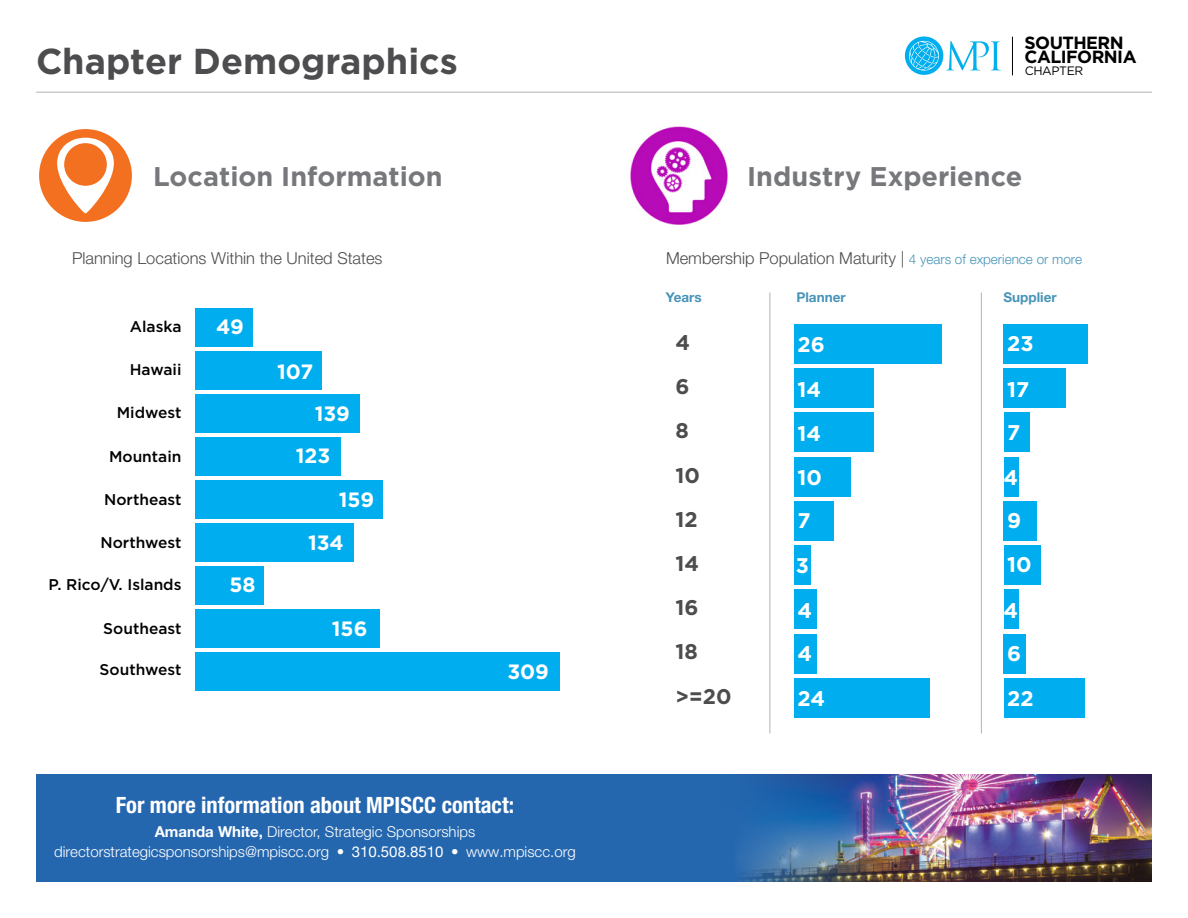
<style>
.page{position:relative;width:1188px;height:918px;background:#fff}
.page>*{position:absolute;margin:0;border:0;box-sizing:border-box;transform-origin:0 0}
.t1{font:700 36px "Gotham";color:#4d4d4f}
.t2{font:700 27px "Gotham";color:#77787b}
.t3{font:700 condensed 22.5px "Helvetica Neue LT Std";color:#fff}
.t4{font:700 21.3px/44px "Gotham";color:#fff}
.t5{font:700 21.3px/44.2px "Gotham";color:#4d4d4f}
.t6{font:700 20.7px "Gotham";color:#fff}
.t7{font:700 17.7px/14.4px "Gotham";letter-spacing:-.03em;color:#000}
.t8{font:300 16.5px "Helvetica Neue LT Std";color:#4d4d4f}
.t9{font:500 15.6px "Gotham";color:#000}
.t10{font:300 15px/19.8px "Helvetica Neue LT Std";color:#fff;text-align:center}
.t11{font:700 13.5px "Helvetica Neue LT Std";color:#4694b8}
.t12{font:12.15px "Gotham";letter-spacing:-.03em;color:#000}
.s1{font-size:13.5px;color:#4694b8}
.s2{font-family:"Helvetica Neue";font-weight:700}
.s3{font-weight:700}
.s4{font-family:"Helvetica Neue";font-weight:400}
</style>
<div class="page">
<div style="left:36px;top:774px;width:1116px;height:108px;background:#2567af"></div>
<img style="left:740px;top:774px;width:412px;height:108px">
<svg style="left:905px;top:36px;width:96px;height:39px"></svg>
<hr style="left:1012px;top:37px;width:1px;height:38px;background:#000">
<hr style="left:36px;top:92px;width:1116px;height:1px;background:#b1b4b6">
<div style="left:195px;top:653px;width:365px;height:38px;background:#00aeef"></div>
<div style="left:195px;top:609px;width:185px;height:39px;background:#00aeef"></div>
<div style="left:195px;top:566px;width:69px;height:39px;background:#00aeef"></div>
<div style="left:195px;top:523px;width:159px;height:39px;background:#00aeef"></div>
<div style="left:195px;top:480px;width:188px;height:39px;background:#00aeef"></div>
<div style="left:195px;top:437px;width:146px;height:39px;background:#00aeef"></div>
<div style="left:195px;top:394px;width:164px;height:39px;background:#00aeef"></div>
<div style="left:195px;top:351px;width:127px;height:39px;background:#00aeef"></div>
<div style="left:195px;top:308px;width:58px;height:38px;background:#00aeef"></div>
<div style="left:39px;top:129px;width:93px;height:93px;background:#f37021;border-radius:50%"></div>
<svg style="left:57px;top:138px;width:57px;height:75px"></svg>
<img style="left:630px;top:127px;width:98px;height:97px">
<div style="left:794px;top:678px;width:136px;height:40px;background:#00aeef"></div>
<div style="left:794px;top:634px;width:23px;height:40px;background:#00aeef"></div>
<div style="left:794px;top:589px;width:23px;height:40px;background:#00aeef"></div>
<div style="left:794px;top:545px;width:17px;height:40px;background:#00aeef"></div>
<div style="left:794px;top:501px;width:40px;height:40px;background:#00aeef"></div>
<div style="left:794px;top:457px;width:57px;height:40px;background:#00aeef"></div>
<div style="left:794px;top:412px;width:79px;height:40px;background:#00aeef"></div>
<div style="left:794px;top:368px;width:79px;height:40px;background:#00aeef"></div>
<div style="left:794px;top:324px;width:147px;height:40px;background:#00aeef"></div>
<div style="left:1004px;top:678px;width:81px;height:40px;background:#00aeef"></div>
<div style="left:1004px;top:634px;width:22px;height:40px;background:#00aeef"></div>
<div style="left:1004px;top:589px;width:14px;height:40px;background:#00aeef"></div>
<div style="left:1004px;top:545px;width:36px;height:40px;background:#00aeef"></div>
<div style="left:1004px;top:501px;width:33px;height:40px;background:#00aeef"></div>
<div style="left:1004px;top:457px;width:14px;height:40px;background:#00aeef"></div>
<div style="left:1004px;top:412px;width:25px;height:40px;background:#00aeef"></div>
<div style="left:1004px;top:368px;width:62px;height:40px;background:#00aeef"></div>
<div style="left:1004px;top:324px;width:84px;height:40px;background:#00aeef"></div>
<hr style="left:981px;top:292px;width:1px;height:442px;background:#b1b4b6">
<hr style="left:770px;top:292px;width:1px;height:442px;background:#b1b4b6">
<h1 class="t1" style="left:36px;top:37px;width:424px">Chapter Demographics</h1>
<p class="t7" style="left:1025px;top:35px;width:114px">SOUTHERN<br>CALIFORNIA</p>
<p class="t12" style="left:1025px;top:63px;width:60px">CHAPTER</p>
<h2 class="t2" style="left:153px;top:159px;width:291px">Location Information</h2>
<h2 class="t2" style="left:747px;top:159px;width:277px">Industry Experience</h2>
<p class="t8" style="left:72px;top:248px;width:312px">Planning Locations Within the United States</p>
<p class="t8" style="left:666px;top:248px;width:418px">Membership Population Maturity | <span class="s1">4 years of experience or more</span></p>
<p class="t11" style="left:666px;top:289px;width:37px">Years</p>
<p class="t11" style="left:796px;top:289px;width:51px">Planner</p>
<p class="t11" style="left:1003px;top:289px;width:55px">Supplier</p>
<p class="t9" style="left:130px;top:316px;width:53px">Alaska</p>
<h3 class="t6" style="left:216px;top:313px;width:29px">49</h3>
<p class="t9" style="left:130px;top:360px;width:53px">Hawaii</p>
<p class="t9" style="left:117px;top:403px;width:66px">Midwest</p>
<p class="t9" style="left:109px;top:446px;width:74px">Mountain</p>
<p class="t9" style="left:104px;top:489px;width:79px">Northeast</p>
<p class="t9" style="left:101px;top:533px;width:82px">Northwest</p>
<p class="t9" style="left:49px;top:575px;width:134px">P. Rico/V. Islands</p>
<p class="t9" style="left:103px;top:618px;width:80px">Southeast</p>
<p class="t9" style="left:100px;top:660px;width:83px">Southwest</p>
<h3 class="t5" style="left:676px;top:320px;width:16px">4</h3>
<h3 class="t4" style="left:797px;top:323px;width:29px">26</h3>
<h3 class="t5" style="left:676px;top:364px;width:57px">6<br>8<br>10<br>12<br>14<br>16<br>18 &gt;=20</h3>
<h3 class="t4" style="left:796px;top:367px;width:28px">14<br>14<br>10<br>7<br>3<br>4<br>4</h3>
<h3 class="t4" style="left:1007px;top:320px;width:28px;line-height:46.2px">23<br>17</h3>
<h3 class="t4" style="left:1004px;top:410px;width:30px">7<br>4<br>9<br>10</h3>
<h3 class="t4" style="left:1004px;top:589px;width:19px;line-height:43px">4<br>6</h3>
<h3 class="t4" style="left:1007px;top:677px;width:28px">22</h3>
<h3 class="t6" style="left:277px;top:358px;width:38px">107</h3>
<h3 class="t6" style="left:315px;top:400px;width:37px">139</h3>
<h3 class="t6" style="left:296px;top:442px;width:36px">123</h3>
<h3 class="t6" style="left:339px;top:486px;width:37px">159</h3>
<h3 class="t6" style="left:308px;top:529px;width:37px">134</h3>
<h3 class="t6" style="left:230px;top:571px;width:28px">58</h3>
<h3 class="t6" style="left:332px;top:615px;width:37px">156</h3>
<h3 class="t6" style="left:507px;top:658px;width:43px">309</h3>
<h3 class="t4" style="left:797px;top:676px;width:29px">24</h3>
<h3 class="t3" style="left:116px;top:791px;width:400px">For more information about MPISCC contact:</h3>
<p class="t10" style="left:54px;top:821px;width:523px"><span class="s2">Amanda White</span><span class="s3">,</span> Director, Strategic Sponsorships directorstrategicsponsorships@mpiscc.org • <span class="s4">310.508.8510</span> • www.mpiscc.org</p>
</div>
